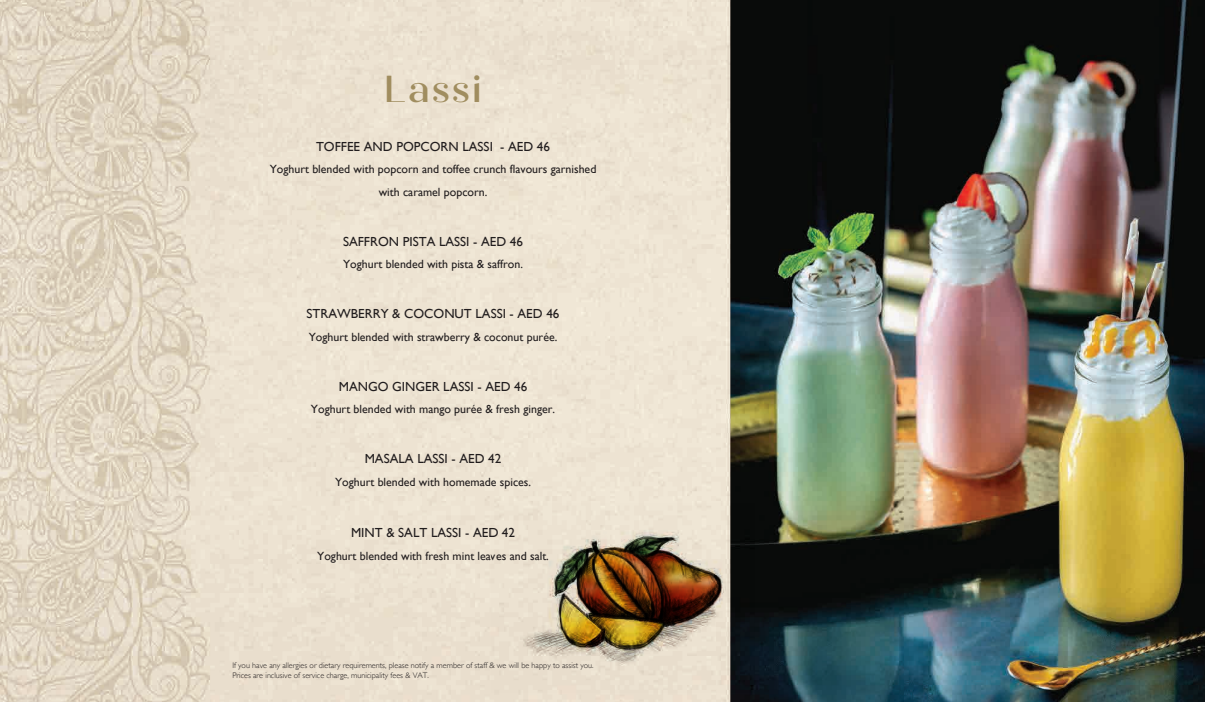
<style>
.page{position:relative;width:1205px;height:702px;background:#fff}
.page>*{position:absolute;margin:0;border:0;box-sizing:border-box;transform-origin:0 0}
.t1{font:500 37.5px "Quiche Display";letter-spacing:.055em;color:#a08d5f}
.t2{font:13.12px "Gill Sans";color:#211d1e}
.t3{font:11.88px/22.5px "Gill Sans";color:#211d1e;text-align:center}
.t4{font:300 8.12px/9.8px "Gill Sans";color:#211d1e}
</style>
<div class="page">
<img style="left:0;top:0;width:1205px;height:702px">
<img style="left:492px;top:503px;width:262px;height:189px">
<h1 class="t1" style="left:384px;top:67px;width:100px">Lassi</h1>
<p class="t2" style="left:316px;top:138px;width:236px">TOFFEE AND POPCORN LASSI - AED 46</p>
<p class="t3" style="left:270px;top:158px;width:328px">Yoghurt blended with popcorn and toffee crunch flavours garnished with caramel popcorn.</p>
<p class="t2" style="left:343px;top:233px;width:181px">SAFFRON PISTA LASSI - AED 46</p>
<p class="t3" style="left:343px;top:253px;width:181px">Yoghurt blended with pista &amp; saffron.</p>
<p class="t2" style="left:307px;top:306px;width:254px">STRAWBERRY &amp; COCONUT LASSI - AED 46</p>
<p class="t3" style="left:309px;top:325px;width:250px">Yoghurt blended with strawberry &amp; coconut purée.</p>
<p class="t2" style="left:339px;top:378px;width:190px">MANGO GINGER LASSI - AED 46</p>
<p class="t3" style="left:311px;top:398px;width:246px">Yoghurt blended with mango purée &amp; fresh ginger.</p>
<p class="t2" style="left:365px;top:451px;width:138px">MASALA LASSI - AED 42</p>
<p class="t3" style="left:335px;top:470px;width:198px">Yoghurt blended with homemade spices.</p>
<p class="t2" style="left:351px;top:525px;width:165px">MINT &amp; SALT LASSI - AED 42</p>
<p class="t3" style="left:317px;top:544px;width:233px">Yoghurt blended with fresh mint leaves and salt.</p>
<p class="t4" style="left:232px;top:660px;width:363px">If you have any allergies or dietary requirements, please notify a member of staff &amp; we will be happy to assist you.<br>Prices are inclusive of service charge, municipality fees &amp; VAT.</p>
</div>
